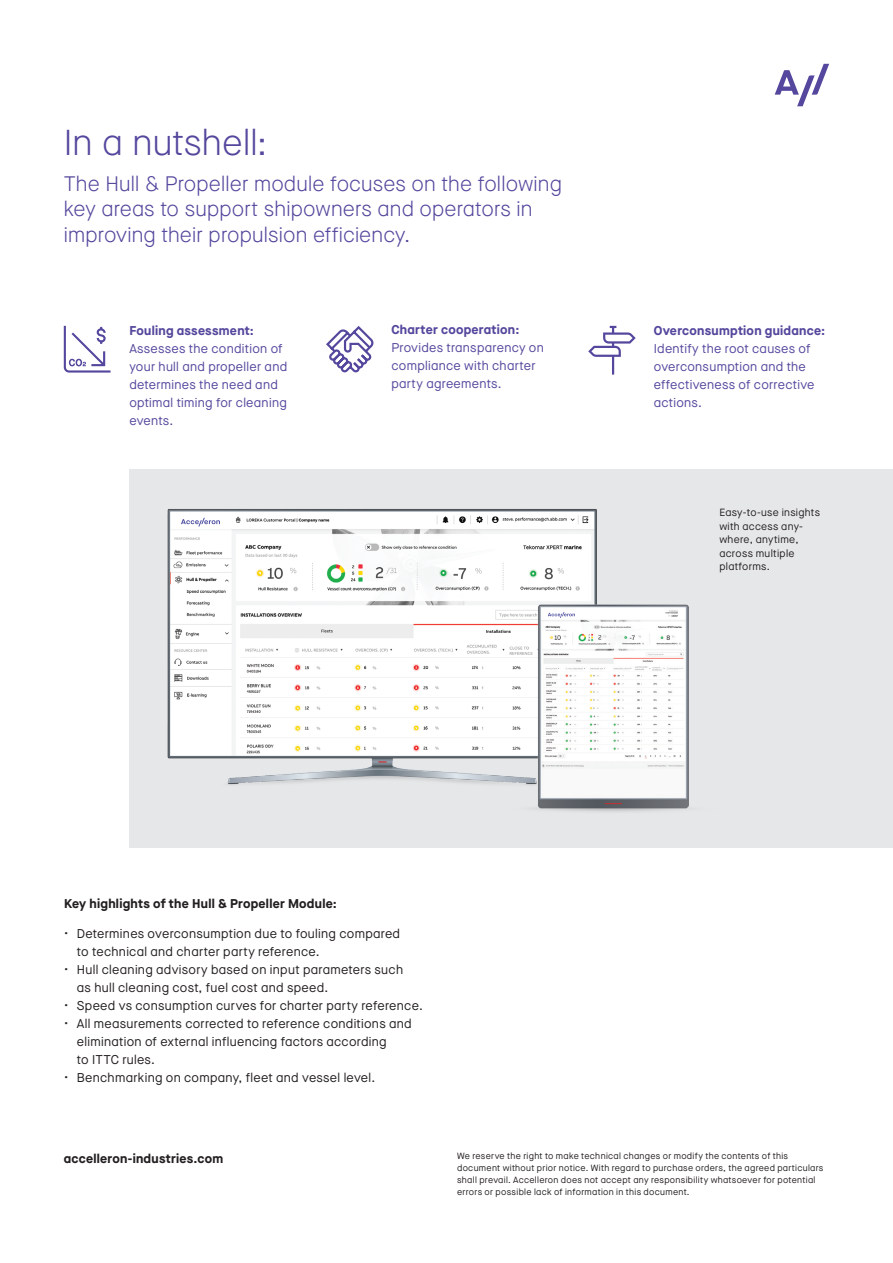
<style>
.page{position:relative;width:893px;height:1263px;background:#fff}
.page>*{position:absolute;margin:0;border:0;box-sizing:border-box;transform-origin:0 0}
.Headline_24{font:300 36px "Maison Neue";letter-spacing:.005em;color:#54479d}
.Subhead_14{font:300 21px/25.5px "Maison Neue";letter-spacing:.01em;color:#54479d}
.t1{font:12.75px/18px "Maison Neue";letter-spacing:.025em;color:#231f20}
.Box_copy_8_5{font:12.75px/18px "Maison Neue";letter-spacing:.025em;color:#54479d}
.Info_title_8_5{font:700 12.75px "Maison Neue";letter-spacing:.02em;color:#231f20}
.Caption_7{font:10.5px/13.5px "Maison Neue";letter-spacing:.03em;color:#231f20}
.t2{font:9px/12px "Maison Neue";letter-spacing:.035em;color:#231f20}
.s1{font-weight:700}
</style>
<div class="page">
<div style="left:129px;top:470px;width:764px;height:378px;background:#e6e7e9"></div>
<img style="left:167px;top:509px;width:430px;height:276px">
<img style="left:508px;top:591px;width:181px;height:221px">
<div style="left:175px;top:514px;width:51px;height:13px;background:#fff"></div>
<svg style="left:181px;top:518px;width:39px;height:8px"></svg>
<div style="left:544px;top:609px;width:35px;height:9px;background:#fff"></div>
<svg style="left:548px;top:612px;width:27px;height:6px"></svg>
<svg style="left:63px;top:325px;width:48px;height:48px"></svg>
<svg style="left:326px;top:326px;width:48px;height:47px"></svg>
<svg style="left:588px;top:326px;width:48px;height:49px"></svg>
<svg style="left:775px;top:64px;width:54px;height:42px"></svg>
<p class="Headline_24" style="left:64px;top:119px;width:205px">In a nutshell:</p>
<p class="Subhead_14" style="left:64px;top:170px;width:500px">The Hull &amp; Propeller module focuses on the following key areas to support shipowners and operators in improving their propulsion efficiency.</p>
<p class="Box_copy_8_5" style="left:129px;top:322px;width:159px"><span class="s1">Fouling assessment:<br></span>Assesses the condition of your hull and propeller and determines the need and optimal timing for cleaning events.</p>
<p class="Box_copy_8_5" style="left:391px;top:321px;width:154px"><span class="s1">Charter cooperation:<br></span>Provides transparency on compliance with charter party agreements.</p>
<p class="Box_copy_8_5" style="left:654px;top:321px;width:173px"><span class="s1">Overconsumption guidance:<br></span>Identify the root causes of overconsumption and the effectiveness of corrective actions.</p>
<p class="Caption_7" style="left:719px;top:506px;width:102px">Easy-to-use insights with access any&shy;where, anytime, across multiple platforms.</p>
<p class="Info_title_8_5" style="left:64px;top:895px;width:274px">Key highlights of the Hull &amp; Propeller Module:</p>
<p class="t1" style="left:77px;top:924px;width:325px;text-indent:-13px">• Determines overconsumption due to fouling compared to technical and charter party reference.</p>
<p class="t1" style="left:77px;top:960px;width:328px;text-indent:-13px">• Hull cleaning advisory based on input parameters such as hull cleaning cost, fuel cost and speed.</p>
<p class="t1" style="left:64px;top:996px;width:360px">• Speed vs consumption curves for charter party reference.</p>
<p class="t1" style="left:77px;top:1014px;width:336px;text-indent:-13px">• All measurements corrected to reference conditions and elimination of external influencing factors according<br>to ITTC rules.</p>
<p class="t1" style="left:64px;top:1068px;width:312px">• Benchmarking on company, fleet and vessel level.</p>
<p class="Info_title_8_5" style="left:64px;top:1149px;width:161px">accelleron-industries.com</p>
<p class="t2" style="left:457px;top:1150px;width:368px">We reserve the right to make technical changes or modify the contents of this document without prior notice. With regard to purchase orders, the agreed particulars shall prevail. Accelleron does not accept any responsibility whatsoever for potential errors or possible lack of information in this document.</p>
</div>
